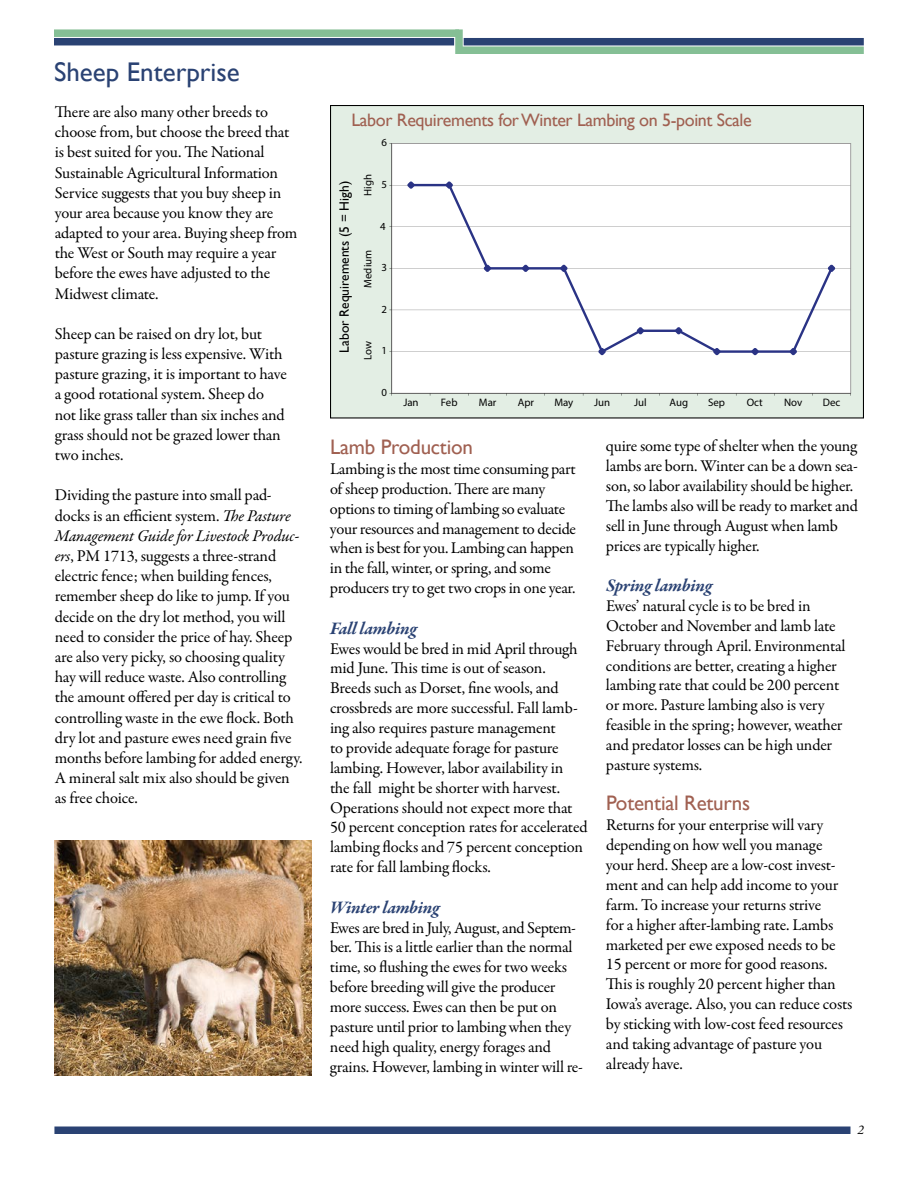
<style>
.page{position:relative;width:918px;height:1188px;background:#fff}
.page>*{position:absolute;margin:0;border:0;box-sizing:border-box;transform-origin:0 0}
.t1{font:27px "Gill Sans";color:#2a4273}
.Body_Headers_H2{font:21px "Gill Sans";letter-spacing:-.01em;color:#a06051}
.Graphic_Header_H2{font:18px "Gill Sans";letter-spacing:-.02em;color:#a06051}
.Body_Header_H3{font:italic 700 18px "Garamond Premr Pro";letter-spacing:-.015em;color:#2a4273}
.Body_Copy_2_P{font:16.5px/20px "Garamond Premr Pro";letter-spacing:-.01em;color:#000}
.Graphic_Body_P{font:13.5px "Gill Sans";color:#000}
.t2{font:italic 13.5px "Garamond Premr Pro";color:#000}
.t3{font:12px "Myriad Pro";color:#000}
.t4{font:10.8px "Myriad Pro";color:#000}
.s1{font-style:italic}
</style>
<div class="page">
<div style="left:54px;top:29px;width:405px;height:8px;background:#85bf95"></div>
<div style="left:455px;top:33px;width:8px;height:17px;background:#85bf95"></div>
<div style="left:459px;top:46px;width:405px;height:8px;background:#85bf95"></div>
<div style="left:54px;top:38px;width:400px;height:7px;background:#2a4273"></div>
<div style="left:464px;top:38px;width:400px;height:7px;background:#2a4273"></div>
<div style="left:54px;top:1126px;width:797px;height:8px;background:#2a4273"></div>
<div style="left:331px;top:106px;width:532px;height:312px;background:#e3eee4"></div>
<div style="left:330px;top:105px;width:534px;height:313px;border:1px solid #000"></div>
<svg style="left:389px;top:143px;width:463px;height:253px;background:#f9f9fa"></svg>
<img style="left:54px;top:841px;width:258px;height:234px">
<h1 class="t1" style="left:54px;top:56px;width:187px">Sheep Enterprise</h1>
<p class="Body_Copy_2_P" style="left:55px;top:102px;width:244px">There are also many other breeds to choose from, but choose the breed that is best suited for you. The National Sustainable Agricultural Information Service suggests that you buy sheep in your area because you know they are adapted to your area. Buying sheep from the West or South may require a year before the ewes have adjusted to the Midwest climate.</p>
<p class="Body_Copy_2_P" style="left:55px;top:324px;width:234px">Sheep can be raised on dry lot, but pasture grazing is less expensive. With pasture grazing, it is important to have a good rotational system. Sheep do not like grass taller than six inches and grass should not be grazed lower than two inches.</p>
<p class="Body_Copy_2_P" style="left:55px;top:486px;width:249px">Dividing the pasture into small pad&shy;docks is an efficient system. <span class="s1">The Pasture Management Guide for Livestock Produc&shy;ers</span>, PM 1713, suggests a three-strand electric fence; when building fences, remember sheep do like to jump. If you decide on the dry lot method, you will need to consider the price of hay. Sheep are also very picky, so choosing quality hay will reduce waste. Also controlling the amount offered per day is critical to controlling waste in the ewe flock. Both dry lot and pasture ewes need grain five months before lambing for added energy.<br>A mineral salt mix also should be given as free choice.</p>
<h2 class="Graphic_Header_H2" style="left:351px;top:110px;width:402px">Labor Requirements for Winter Lambing on 5-point Scale</h2>
<p class="Graphic_Body_P" style="left:336px;top:353px;width:173px;rotate:-90deg">Labor Requirements (5 = High)</p>
<p class="t3" style="left:337px;top:345px;width:155px;rotate:-90deg">Labor Requirements (5 = High)</p>
<p class="t4" style="left:381px;top:136px;width:7px">6</p>
<p class="t4" style="left:361px;top:196px;width:23px;rotate:-90deg">High</p>
<p class="t4" style="left:381px;top:178px;width:7px">5</p>
<p class="t4" style="left:361px;top:288px;width:39px;rotate:-90deg">Medium</p>
<p class="t4" style="left:380px;top:219px;width:7px">4</p>
<p class="t4" style="left:381px;top:261px;width:7px">3</p>
<p class="t4" style="left:381px;top:303px;width:7px">2</p>
<p class="t4" style="left:361px;top:360px;width:20px;rotate:-90deg">Low</p>
<p class="t4" style="left:381px;top:344px;width:7px">1</p>
<p class="t4" style="left:381px;top:386px;width:7px">0</p>
<p class="t4" style="left:403px;top:396px;width:17px">Jan</p>
<p class="t4" style="left:441px;top:396px;width:18px">Feb</p>
<p class="t4" style="left:479px;top:396px;width:19px">Mar</p>
<p class="t4" style="left:518px;top:396px;width:18px">Apr</p>
<p class="t4" style="left:554px;top:396px;width:21px">May</p>
<p class="t4" style="left:594px;top:396px;width:18px">Jun</p>
<p class="t4" style="left:634px;top:396px;width:14px">Jul</p>
<p class="t4" style="left:670px;top:396px;width:20px">Aug</p>
<p class="t4" style="left:708px;top:396px;width:19px">Sep</p>
<p class="t4" style="left:747px;top:396px;width:18px">Oct</p>
<p class="t4" style="left:784px;top:396px;width:20px">Nov</p>
<p class="t4" style="left:823px;top:396px;width:19px">Dec</p>
<h2 class="Body_Headers_H2" style="left:330px;top:435px;width:145px">Lamb Production</h2>
<p class="Body_Copy_2_P" style="left:330px;top:459px;width:248px">Lambing is the most time consuming part of sheep production. There are many options to timing of lambing so evaluate your resources and management to decide when is best for you. Lambing can happen in the fall, winter, or spring, and some producers try to get two crops in one year.</p>
<h3 class="Body_Header_H3" style="left:330px;top:617px;width:89px">Fall lambing</h3>
<p class="Body_Copy_2_P" style="left:330px;top:639px;width:259px">Ewes would be bred in mid April through mid June. This time is out of season.<br>Breeds such as Dorset, fine wools, and crossbreds are more successful. Fall lamb&shy;ing also requires pasture management<br>to provide adequate forage for pasture lambing. However, labor availability in<br>the fall might be shorter with harvest.<br>Operations should not expect more that 50 percent conception rates for accelerated lambing flocks and 75 percent conception rate for fall lambing flocks.</p>
<h3 class="Body_Header_H3" style="left:330px;top:896px;width:111px">Winter lambing</h3>
<p class="Body_Copy_2_P" style="left:330px;top:918px;width:255px">Ewes are bred in July, August, and Septem&shy;ber. This is a little earlier than the normal time, so flushing the ewes for two weeks before breeding will give the producer more success. Ewes can then be put on pasture until prior to lambing when they need high quality, energy forages and grains. However, lambing in winter will re-</p>
<p class="Body_Copy_2_P" style="left:606px;top:436px;width:254px">quire some type of shelter when the young lambs are born. Winter can be a down sea&shy;son, so labor availability should be higher.<br>The lambs also will be ready to market and sell in June through August when lamb prices are typically higher.</p>
<h3 class="Body_Header_H3" style="left:606px;top:574px;width:108px">Spring lambing</h3>
<p class="Body_Copy_2_P" style="left:606px;top:596px;width:241px">Ewes’ natural cycle is to be bred in October and November and lamb late February through April. Environmental conditions are better, creating a higher lambing rate that could be 200 percent or more. Pasture lambing also is very feasible in the spring; however, weather and predator losses can be high under pasture systems.</p>
<h2 class="Body_Headers_H2" style="left:606px;top:791px;width:146px">Potential Returns</h2>
<p class="Body_Copy_2_P" style="left:606px;top:816px;width:248px">Returns for your enterprise will vary depending on how well you manage your herd. Sheep are a low-cost invest&shy;ment and can help add income to your farm. To increase your returns strive<br>for a higher after-lambing rate. Lambs marketed per ewe exposed needs to be 15 percent or more for good reasons.<br>This is roughly 20 percent higher than Iowa’s average. Also, you can reduce costs by sticking with low-cost feed resources and taking advantage of pasture you already have.</p>
<p class="t2" style="left:857px;top:1122px;width:8px">2</p>
</div>
